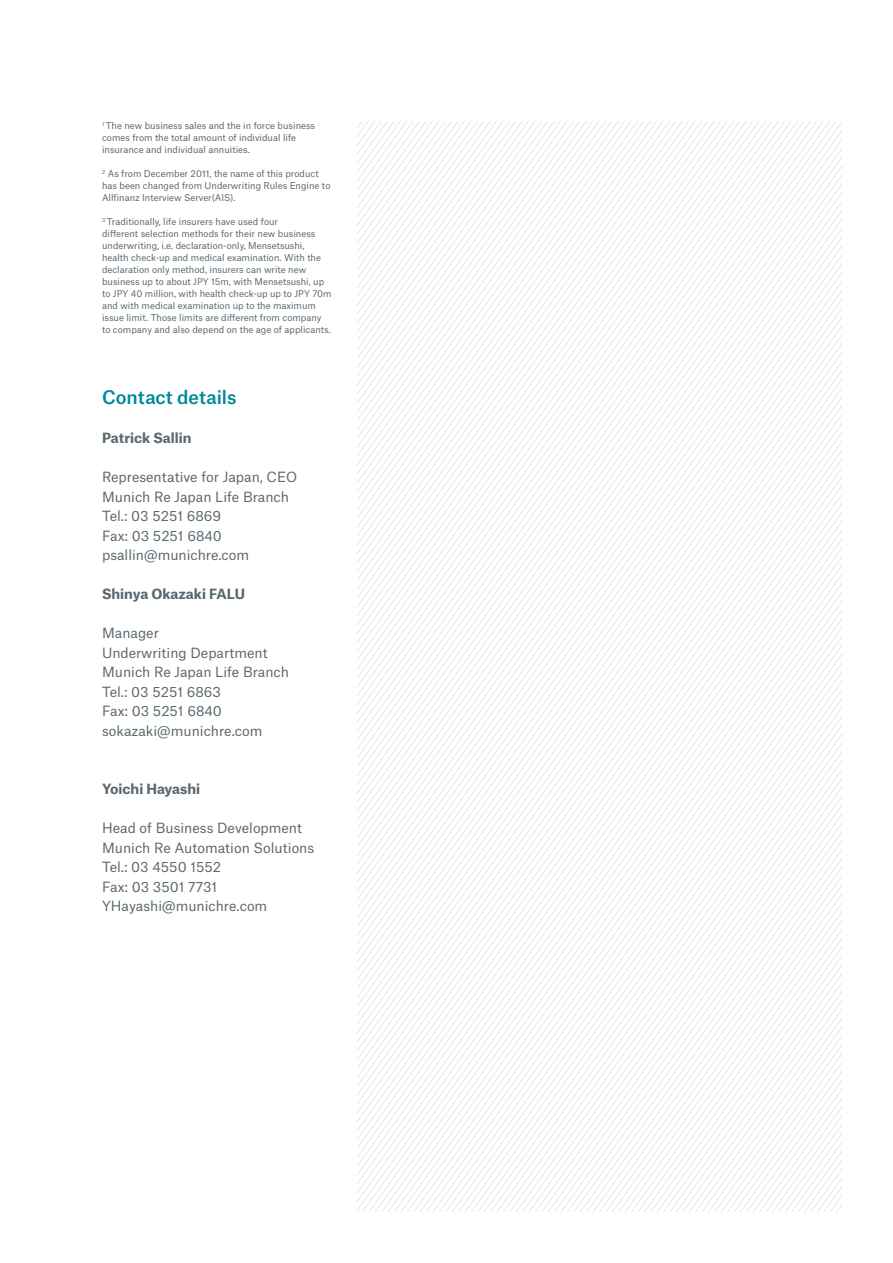
<style>
.page{position:relative;width:893px;height:1263px;background:#fff}
.page>*{position:absolute;margin:0;border:0;box-sizing:border-box;transform-origin:0 0}
.t1{font:500 18px "Munich Re";color:#008997}
.t2{font:13.5px/19.5px "Munich Re";color:#5b6870}
.t3{font:700 13.5px "Munich Re";color:#5b6870}
.t4{font:9px/12px "Munich Re";color:#5b6870}
</style>
<div class="page">
<svg style="left:357px;top:122px;width:485px;height:1090px"></svg>
<p class="t4" style="left:102px;top:118px;width:215px"><sup>1</sup> The new business sales and the in force business comes from the total amount of individual life insurance and individual annuities.</p>
<p class="t4" style="left:102px;top:166px;width:230px"><sup>2</sup> As from December 2011, the name of this product has been changed from Underwriting Rules Engine to<br>Allfinanz Interview Server(AIS).</p>
<p class="t4" style="left:102px;top:214px;width:231px"><sup>3</sup> Traditionally, life insurers have used four<br>different selection methods for their new business underwriting, i.e. declaration-only, Mensetsushi, health check-up and medical examination. With the declaration only method, insurers can write new business up to about JPY 15m, with Mensetsushi, up to JPY 40 million, with health check-up up to JPY 70m and with medical examination up to the maximum issue limit. Those limits are different from company to company and also depend on the age of applicants.</p>
<h1 class="t1" style="left:102px;top:382px;width:136px">Contact details</h1>
<h2 class="t3" style="left:102px;top:427px;width:91px">Patrick Sallin</h2>
<h2 class="t2" style="left:102px;top:466px;width:197px">Representative for Japan, CEO<br>Munich Re Japan Life Branch<br>Tel.: 03 5251 6869<br>Fax: 03 5251 6840 psallin@munichre.com</h2>
<h2 class="t3" style="left:102px;top:583px;width:144px">Shinya Okazaki FALU</h2>
<h2 class="t2" style="left:102px;top:622px;width:188px">Manager<br>Underwriting Department<br>Munich Re Japan Life Branch<br>Tel.: 03 5251 6863<br>Fax: 03 5251 6840 sokazaki@munichre.com</h2>
<h2 class="t3" style="left:102px;top:778px;width:100px">Yoichi Hayashi</h2>
<h2 class="t2" style="left:102px;top:817px;width:214px">Head of Business Development<br>Munich Re Automation Solutions<br>Tel.: 03 4550 1552<br>Fax: 03 3501 7731<br>YHayashi@munichre.com</h2>
</div>
